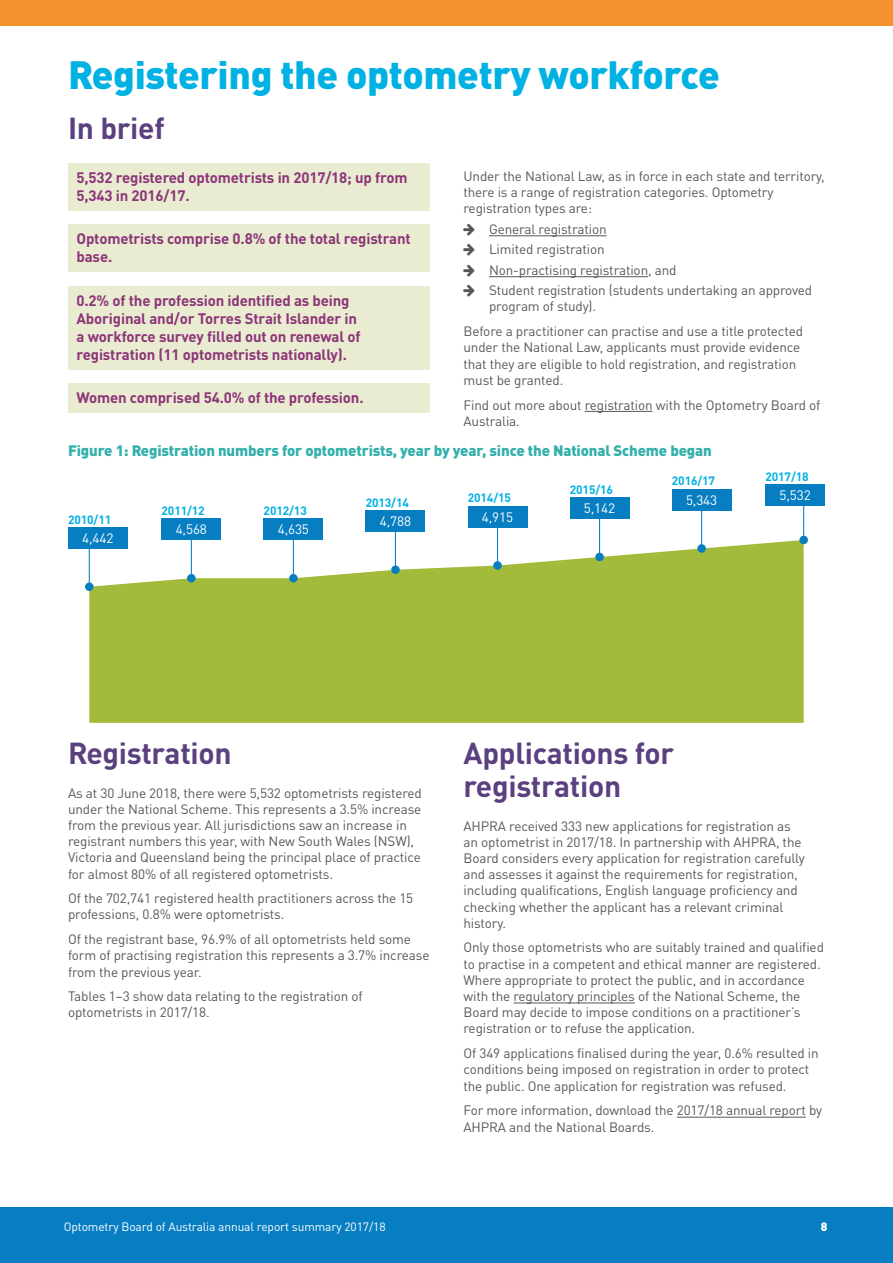
<style>
.page{position:relative;width:893px;height:1263px;background:#fff}
.page>*{position:absolute;margin:0;border:0;box-sizing:border-box;transform-origin:0 0}
.t1{font:900 39px "DINOT";letter-spacing:-.01em;color:#00b1e3}
.t2{font:700 30px/33px "DINOT";letter-spacing:-.01em;color:#5b4080}
.t3{font:700 15px/18px "DINOT";letter-spacing:-.01em;color:#8c3478}
.t4{font:900 15px "DINOT";letter-spacing:-.01em;color:#33b0ab}
.t5{font:13.5px/16.2px "DINOT";letter-spacing:-.01em;color:#54585b}
.t6{font:13.5px "DINOT";letter-spacing:-.01em;color:#fff}
.t7{font:700 12px "DINOT";letter-spacing:-.01em;color:#00b1e3}
.t8{font:12px "DINOT";letter-spacing:-.01em;color:#fff}
.t9{font:900 12px "DINOT";color:#fff}
</style>
<div class="page">
<div style="left:0;top:0;width:893px;height:26px;background:#f4922e"></div>
<div style="left:0;top:1208px;width:893px;height:55px;background:#077dc2"></div>
<div style="left:68px;top:163px;width:361px;height:48px;background:#e9ecd1"></div>
<div style="left:68px;top:224px;width:361px;height:48px;background:#e9ecd1"></div>
<div style="left:68px;top:286px;width:361px;height:84px;background:#e9ecd1"></div>
<div style="left:68px;top:383px;width:361px;height:30px;background:#e9ecd1"></div>
<hr style="left:489px;top:235px;width:118px;height:1px;background:#54585b">
<hr style="left:489px;top:276px;width:159px;height:1px;background:#54585b">
<hr style="left:585px;top:411px;width:68px;height:1px;background:#54585b">
<svg style="left:89px;top:540px;width:715px;height:183px;background:#aec455"></svg>
<div style="left:68px;top:527px;width:60px;height:21px;background:#077dc2"></div>
<div style="left:366px;top:510px;width:59px;height:21px;background:#077dc2"></div>
<div style="left:162px;top:519px;width:59px;height:21px;background:#077dc2"></div>
<div style="left:468px;top:506px;width:59px;height:21px;background:#077dc2"></div>
<div style="left:672px;top:489px;width:59px;height:21px;background:#077dc2"></div>
<div style="left:264px;top:519px;width:59px;height:21px;background:#077dc2"></div>
<div style="left:570px;top:497px;width:59px;height:22px;background:#077dc2"></div>
<div style="left:765px;top:485px;width:60px;height:21px;background:#077dc2"></div>
<hr style="left:89px;top:548px;width:1px;height:39px;background:#077dc2">
<hr style="left:395px;top:531px;width:1px;height:39px;background:#077dc2">
<hr style="left:191px;top:540px;width:1px;height:38px;background:#077dc2">
<hr style="left:497px;top:527px;width:1px;height:38px;background:#077dc2">
<hr style="left:701px;top:510px;width:1px;height:38px;background:#077dc2">
<hr style="left:293px;top:540px;width:1px;height:38px;background:#077dc2">
<hr style="left:599px;top:519px;width:1px;height:38px;background:#077dc2">
<hr style="left:803px;top:502px;width:1px;height:38px;background:#077dc2">
<div style="left:85px;top:582px;width:9px;height:9px;background:#077dc2;border-radius:50%"></div>
<div style="left:391px;top:565px;width:9px;height:9px;background:#077dc2;border-radius:50%"></div>
<div style="left:187px;top:574px;width:9px;height:8px;background:#077dc2;border-radius:50%"></div>
<div style="left:493px;top:561px;width:9px;height:9px;background:#077dc2;border-radius:50%"></div>
<div style="left:697px;top:544px;width:9px;height:9px;background:#077dc2;border-radius:50%"></div>
<div style="left:289px;top:574px;width:9px;height:8px;background:#077dc2;border-radius:50%"></div>
<div style="left:595px;top:553px;width:9px;height:8px;background:#077dc2;border-radius:50%"></div>
<div style="left:799px;top:536px;width:9px;height:8px;background:#077dc2;border-radius:50%"></div>
<hr style="left:513px;top:1002px;width:122px;height:1px;background:#54585b">
<hr style="left:677px;top:1117px;width:129px;height:1px;background:#54585b">
<h1 class="t1" style="left:68px;top:49px;width:653px">Registering the optometry workforce</h1>
<h2 class="t2" style="left:68px;top:111px;width:98px">In brief</h2>
<p class="t3" style="left:77px;top:168px;width:332px">5,532 registered optometrists in 2017/18; up from<br>5,343 in 2016/17.</p>
<p class="t3" style="left:77px;top:230px;width:336px">Optometrists comprise 0.8% of the total registrant base.</p>
<p class="t3" style="left:77px;top:291px;width:286px">0.2% of the profession identified as being Aboriginal and/or Torres Strait Islander in a workforce survey filled out on renewal of registration (11 optometrists nationally).</p>
<p class="t3" style="left:77px;top:389px;width:289px">Women comprised 54.0% of the profession.</p>
<p class="t5" style="left:463px;top:168px;width:363px">Under the National Law, as in force in each state and territory, there is a range of registration categories. Optometry registration types are:</p>
<p class="t5" style="left:489px;top:219px;width:325px;line-height:20.4px">General registration<br>Limited registration<br>Non-practising registration, and<br>Student registration (students undertaking an approved</p>
<p class="t5" style="left:463px;top:294px;width:341px;line-height:24.8px;text-indent:26px">program of study).<br>Before a practitioner can practise and use a title protected</p>
<p class="t5" style="left:463px;top:339px;width:338px">under the National Law, applicants must provide evidence that they are eligible to hold registration, and registration must be granted.</p>
<p class="t5" style="left:463px;top:396px;width:359px">Find out more about registration with the Optometry Board of<br>Australia.</p>
<p class="t4" style="left:68px;top:441px;width:645px">Figure 1: Registration numbers for optometrists, year by year, since the National Scheme began</p>
<p class="t7" style="left:68px;top:511px;width:45px">2010/11</p>
<p class="t6" style="left:82px;top:530px;width:33px">4,442</p>
<p class="t7" style="left:162px;top:503px;width:45px">2011/12</p>
<p class="t6" style="left:176px;top:521px;width:33px">4,568</p>
<p class="t7" style="left:264px;top:503px;width:45px">2012/13</p>
<p class="t6" style="left:278px;top:521px;width:33px">4,635</p>
<p class="t7" style="left:366px;top:494px;width:45px">2013/14</p>
<p class="t6" style="left:380px;top:513px;width:33px">4,788</p>
<p class="t7" style="left:468px;top:490px;width:45px">2014/15</p>
<p class="t6" style="left:482px;top:508px;width:33px">4,915</p>
<p class="t7" style="left:570px;top:482px;width:45px">2015/16</p>
<p class="t6" style="left:584px;top:500px;width:33px">5,142</p>
<p class="t7" style="left:672px;top:473px;width:45px">2016/17</p>
<p class="t6" style="left:686px;top:491px;width:33px">5,343</p>
<p class="t7" style="left:765px;top:469px;width:45px">2017/18</p>
<p class="t6" style="left:780px;top:487px;width:33px">5,532</p>
<h2 class="t2" style="left:68px;top:736px;width:165px">Registration</h2>
<p class="t5" style="left:68px;top:784px;width:355px">As at 30 June 2018, there were 5,532 optometrists registered under the National Scheme. This represents a 3.5% increase from the previous year. All jurisdictions saw an increase in registrant numbers this year, with New South Wales (NSW), Victoria and Queensland being the principal place of practice for almost 80% of all registered optometrists.</p>
<p class="t5" style="left:68px;top:890px;width:347px">Of the 702,741 registered health practitioners across the 15 professions, 0.8% were optometrists.</p>
<p class="t5" style="left:68px;top:931px;width:363px">Of the registrant base, 96.9% of all optometrists held some form of practising registration this represents a 3.7% increase from the previous year.</p>
<p class="t5" style="left:68px;top:988px;width:296px">Tables 1–3 show data relating to the registration of optometrists in 2017/18.</p>
<h2 class="t2" style="left:463px;top:736px;width:212px">Applications for registration</h2>
<p class="t5" style="left:463px;top:817px;width:343px">AHPRA received 333 new applications for registration as an optometrist in 2017/18. In partnership with AHPRA, the Board considers every application for registration carefully and assesses it against the requirements for registration, including qualifications, English language proficiency and checking whether the applicant has a relevant criminal history.</p>
<p class="t5" style="left:463px;top:939px;width:362px">Only those optometrists who are suitably trained and qualified to practise in a competent and ethical manner are registered.<br>Where appropriate to protect the public, and in accordance with the regulatory principles of the National Scheme, the Board may decide to impose conditions on a practitioner’s registration or to refuse the application.</p>
<p class="t5" style="left:463px;top:1045px;width:357px">Of 349 applications finalised during the year, 0.6% resulted in conditions being imposed on registration in order to protect the public. One application for registration was refused.</p>
<p class="t5" style="left:463px;top:1102px;width:360px">For more information, download the 2017/18 annual report by<br>AHPRA and the National Boards.</p>
<p class="t8" style="left:64px;top:1219px;width:323px">Optometry Board of Australia annual report summary 2017/18</p>
<p class="t9" style="left:821px;top:1219px;width:8px">8</p>
</div>
